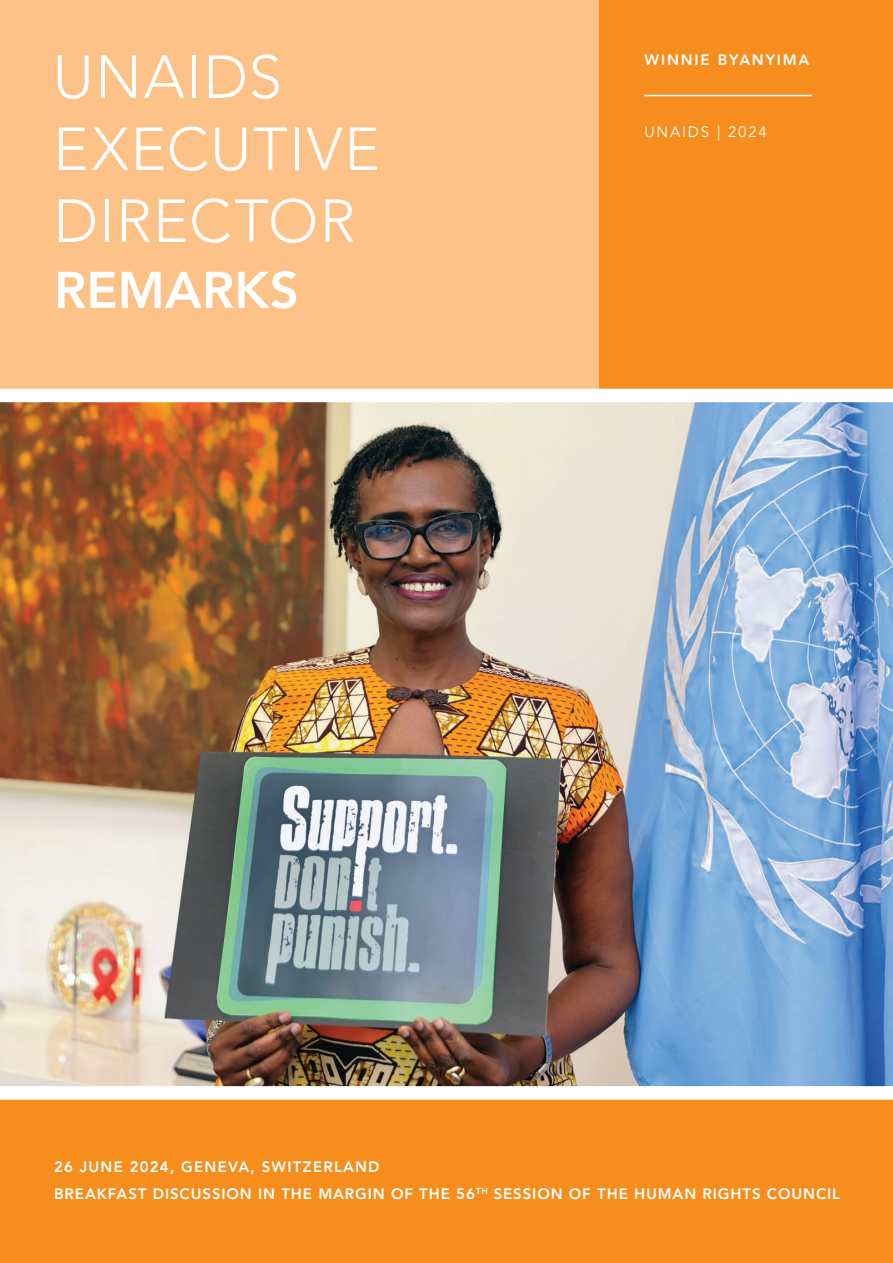
<style>
.page{position:relative;width:893px;height:1263px;background:#f68e1e}
.page>*{position:absolute;margin:0;border:0;box-sizing:border-box;transform-origin:0 0}
.t1{font:300 60px/72px "Avenir LT Std";letter-spacing:.025em;color:#fff}
.t2{font:800 51px "Avenir LT Std";letter-spacing:.005em;color:#fff}
.t3{font:800 15px/27px "Avenir LT Std";letter-spacing:.06em;color:#fff}
.t4{font:800 15px "Avenir LT Std";letter-spacing:.12em;color:#fff}
.t5{font:15px "Avenir LT Std";letter-spacing:.12em;color:#fff}
</style>
<div class="page">
<div style="left:0;top:0;width:598px;height:395px;background:#fcc287"></div>
<hr style="left:644px;top:95px;width:168px;height:1px;background:#fff">
<img style="left:0;top:402px;width:893px;height:684px">
<div style="left:0;top:389px;width:893px;height:13px;background:#fff"></div>
<div style="left:0;top:1086px;width:893px;height:14px;background:#fff"></div>
<h1 class="t1" style="left:53px;top:41px;width:329px">UNAIDS<br>EXECUTIVE<br>DIRECTOR</h1>
<h2 class="t2" style="left:54px;top:260px;width:246px">REMARKS</h2>
<p class="t4" style="left:644px;top:51px;width:166px">WINNIE BYANYIMA</p>
<p class="t5" style="left:645px;top:124px;width:124px">UNAIDS | 2024</p>
<p class="t3" style="left:54px;top:1153px;width:788px">26 JUNE 2024, GENEVA, SWITZERLAND<br>BREAKFAST DISCUSSION IN THE MARGIN OF THE 56<sup>TH</sup> SESSION OF THE HUMAN RIGHTS COUNCIL</p>
</div>
